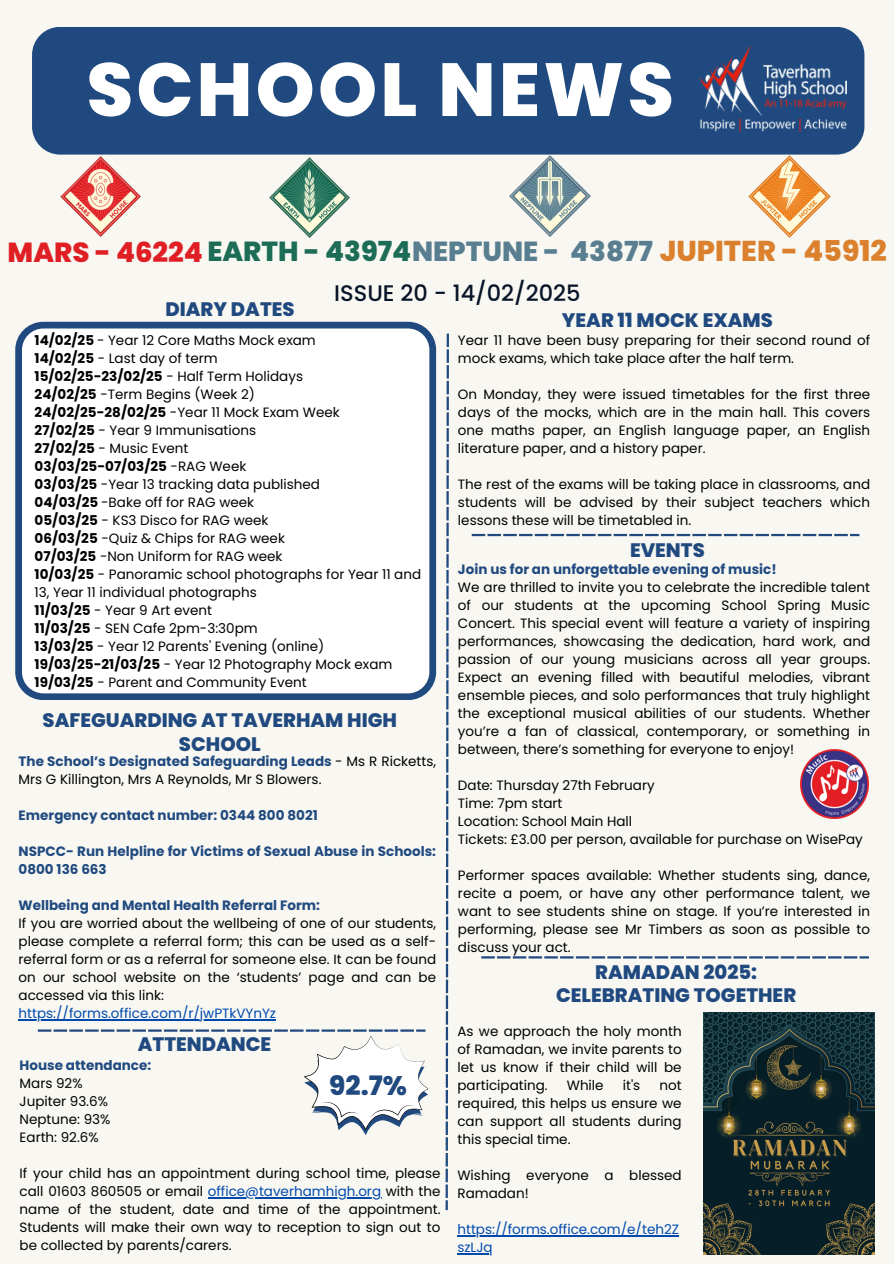
<style>
.page{position:relative;width:894px;height:1264px;background:#fff}
.page>*{position:absolute;margin:0;border:0;box-sizing:border-box;transform-origin:0 0}
.t1{font:800 75px "Poppins";letter-spacing:.045em;color:#fff}
.t2{font:800 27.6px "Poppins";color:#587e90}
.t3{font:800 26.7px "Poppins";color:#204a7f}
.t4{font:500 22.5px "Poppins";color:#081427}
.t5{font:800 19.5px/23.7px "Poppins";color:#204a7f;text-align:center}
.t6{font:13.5px/18px "Poppins";color:#000;text-align:justify}
.t7{font:700 13.5px/18px "Poppins";color:#204a7f}
.t8{font:13.5px "Poppins";color:#004aad}
.t9{font:700 13.5px "Poppins";color:#000}
.s1{color:#e01f25}
.s2{color:#1c6c56}
.s3{font-size:28.65px;color:#db812e}
.s4{font-weight:700}
.s5{font-weight:400}
.s6{font-weight:700;color:#204a7f}
.s7{color:#004aad}
</style>
<div class="page">
<div style="left:0;top:0;width:893px;height:1263px;background:#f8f7f2"></div>
<div style="left:32px;top:27px;width:832px;height:128px;background:#204a7f;border-radius:28px"></div>
<img style="left:699px;top:46px;width:147px;height:85px">
<svg style="left:15px;top:322px;width:421px;height:378px"></svg>
<img style="left:60px;top:156px;width:80px;height:80px">
<img style="left:509px;top:156px;width:81px;height:81px">
<img style="left:269px;top:158px;width:80px;height:80px">
<img style="left:748px;top:156px;width:82px;height:82px">
<svg style="left:38px;top:1029px;width:390px;height:107px"></svg>
<hr style="left:446px;top:333px;width:3px;height:14px;background:#204a7f">
<hr style="left:446px;top:349px;width:3px;height:14px;background:#204a7f">
<svg style="left:446px;top:365px;width:3px;height:29px"></svg>
<hr style="left:446px;top:396px;width:3px;height:14px;background:#204a7f">
<svg style="left:446px;top:412px;width:2px;height:565px"></svg>
<hr style="left:445px;top:979px;width:3px;height:14px;background:#204a7f">
<svg style="left:445px;top:995px;width:3px;height:29px"></svg>
<hr style="left:445px;top:1026px;width:3px;height:14px;background:#204a7f">
<hr style="left:445px;top:1042px;width:3px;height:14px;background:#204a7f">
<svg style="left:445px;top:1058px;width:3px;height:29px"></svg>
<hr style="left:445px;top:1089px;width:3px;height:14px;background:#204a7f">
<hr style="left:445px;top:1105px;width:3px;height:14px;background:#204a7f">
<svg style="left:445px;top:1121px;width:3px;height:29px"></svg>
<hr style="left:445px;top:1152px;width:3px;height:14px;background:#204a7f">
<hr style="left:445px;top:1168px;width:3px;height:14px;background:#204a7f">
<svg style="left:445px;top:1184px;width:2px;height:26px"></svg>
<svg style="left:471px;top:534px;width:388px;height:2px"></svg>
<svg style="left:481px;top:956px;width:387px;height:2px"></svg>
<img style="left:703px;top:1012px;width:170px;height:242px">
<img style="left:800px;top:749px;width:68px;height:69px">
<hr style="left:19px;top:1019px;width:257px;height:1px;background:#004aad">
<hr style="left:208px;top:1197px;width:173px;height:1px;background:#004aad">
<hr style="left:457px;top:1235px;width:222px;height:1px;background:#004aad">
<hr style="left:457px;top:1253px;width:35px;height:1px;background:#004aad">
<h2 class="t1" style="left:87px;top:37px;width:588px">SCHOOL NEWS</h2>
<p class="t2" style="left:8px;top:232px;width:880px"><span class="s1">MARS - 46224</span> <span class="s2">EARTH - 43974</span>NEPTUNE - 43877 <span class="s3">JUPITER - 45912</span></p>
<h2 class="t4" style="left:334px;top:277px;width:248px">ISSUE 20 - 14/02/2025</h2>
<h2 class="t5" style="left:165px;top:298px;width:130px">DIARY DATES</h2>
<h2 class="t6" style="left:35px;top:331px;width:282px"><span class="s4">14/02/25</span> - Year 12 Core Maths Mock exam</h2>
<h3 class="t6" style="left:35px;top:349px;width:184px"><span class="s4">14/02/25</span> - Last day of term</h3>
<h4 class="t9" style="left:35px;top:366px;width:270px">15/02/25-23/02/25 <span class="s5">- Half Term Holidays</span></h4>
<h4 class="t6" style="left:35px;top:385px;width:222px"><span class="s4">24/02/25</span> -Term Begins (Week 2)</h4>
<p class="t6" style="left:35px;top:403px;width:306px"><span class="s4">24/02/25-28/02/25</span> -Year 11 Mock Exam Week</p>
<p class="t6" style="left:35px;top:421px;width:223px"><span class="s4">27/02/25</span> - Year 9 Immunisations</p>
<p class="t6" style="left:35px;top:439px;width:155px"><span class="s4">27/02/25</span> - Music Event</p>
<p class="t9" style="left:35px;top:456px;width:213px">03/03/25-07/03/25 <span class="s5">-RAG Week</span></p>
<p class="t6" style="left:35px;top:475px;width:287px"><span class="s4">03/03/25</span> -Year 13 tracking data published</p>
<p class="t6" style="left:35px;top:493px;width:221px"><span class="s4">04/03/25</span> -Bake off for RAG week</p>
<p class="t6" style="left:35px;top:511px;width:235px"><span class="s4">05/03/25</span> - KS3 Disco for RAG week</p>
<p class="t6" style="left:35px;top:529px;width:252px"><span class="s4">06/03/25</span> -Quiz &amp; Chips for RAG week</p>
<p class="t6" style="left:35px;top:547px;width:249px"><span class="s4">07/03/25</span> -Non Uniform for RAG week</p>
<p class="t6" style="left:35px;top:565px;width:388px"><span class="s4">10/03/25</span> - Panoramic school photographs for Year 11 and<br>13, Year 11 individual photographs</p>
<p class="t6" style="left:35px;top:601px;width:179px"><span class="s4">11/03/25</span> - Year 9 Art event</p>
<p class="t6" style="left:35px;top:619px;width:224px"><span class="s4">11/03/25</span> - SEN Cafe 2pm-3:30pm</p>
<p class="t6" style="left:35px;top:637px;width:291px"><span class="s4">13/03/25</span> - Year 12 Parents' Evening (online)</p>
<p class="t6" style="left:35px;top:655px;width:359px"><span class="s4">19/03/25-21/03/25</span> - Year 12 Photography Mock exam</p>
<p class="t6" style="left:35px;top:673px;width:273px"><span class="s4">19/03/25</span> - Parent and Community Event</p>
<p class="t5" style="left:43px;top:708px;width:356px">SAFEGUARDING AT TAVERHAM HIGH<br>SCHOOL</p>
<p class="t6" style="left:19px;top:752px;width:419px"><span class="s6">The School’s Designated Safeguarding Leads</span> - Ms R Ricketts,<br>Mrs G Killington, Mrs A Reynolds, Mr S Blowers.</p>
<p class="t7" style="left:19px;top:806px;width:300px">Emergency contact number: 0344 800 8021</p>
<p class="t7" style="left:19px;top:842px;width:419px">NSPCC- Run Helpline for Victims of Sexual Abuse in Schools:<br>0800 136 663</p>
<p class="t7" style="left:19px;top:896px;width:303px">Wellbeing and Mental Health Referral Form:</p>
<p class="t6" style="left:19px;top:914px;width:419px">If you are worried about the wellbeing of one of our students, please complete a referral form; this can be used as a self&shy;referral form or as a referral for someone else. It can be found on our school website on the ‘students’ page and can be accessed via this link:</p>
<p class="t8" style="left:19px;top:1004px;width:259px">https://forms.office.com/r/jwPTkVYnYz</p>
<p class="t7" style="left:20px;top:1056px;width:133px">House attendance:</p>
<p class="t6" style="left:20px;top:1074px;width:64px">Mars 92%</p>
<h4 class="t6" style="left:20px;top:1092px;width:90px">Jupiter 93.6%</h4>
<p class="t6" style="left:20px;top:1110px;width:92px">Neptune: 93%</p>
<p class="t6" style="left:20px;top:1128px;width:81px">Earth: 92.6%</p>
<p class="t6" style="left:20px;top:1164px;width:422px">If your child has an appointment during school time, please call 01603 860505 or email <span class="s7">office@taverhamhigh.org</span> with the</p>
<p class="t6" style="left:20px;top:1200px;width:422px">name of the student, date and time of the appointment.<br>Students will make their own way to reception to sign out to be collected by parents/carers.</p>
<p class="t5" style="left:561px;top:309px;width:212px">YEAR 11 MOCK EXAMS</p>
<p class="t6" style="left:458px;top:331px;width:413px">Year 11 have been busy preparing for their second round of mock exams, which take place after the half term.</p>
<p class="t6" style="left:458px;top:385px;width:413px">On Monday, they were issued timetables for the first three days of the mocks, which are in the main hall. This covers one maths paper, an English language paper, an English literature paper, and a history paper.</p>
<p class="t6" style="left:458px;top:475px;width:413px">The rest of the exams will be taking place in classrooms, and students will be advised by their subject teachers which lessons these will be timetabled in.</p>
<p class="t5" style="left:630px;top:538px;width:76px">EVENTS</p>
<p class="t7" style="left:458px;top:560px;width:320px">Join us for an unforgettable evening of music!</p>
<p class="t6" style="left:458px;top:578px;width:413px">We are thrilled to invite you to celebrate the incredible talent of our students at the upcoming School Spring Music Concert. This special event will feature a variety of inspiring performances, showcasing the dedication, hard work, and passion of our young musicians across all year groups.<br>Expect an evening filled with beautiful melodies, vibrant ensemble pieces, and solo performances that truly highlight the exceptional musical abilities of our students. Whether you’re a fan of classical, contemporary, or something in between, there’s something for everyone to enjoy!</p>
<p class="t6" style="left:458px;top:776px;width:198px">Date: Thursday 27th February</p>
<h4 class="t6" style="left:458px;top:794px;width:106px">Time: 7pm start</h4>
<p class="t6" style="left:458px;top:812px;width:176px">Location: School Main Hall</p>
<h5 class="t6" style="left:458px;top:830px;width:406px">Tickets: £3.00 per person, available for purchase on WisePay</h5>
<h5 class="t6" style="left:458px;top:866px;width:413px">Performer spaces available: Whether students sing, dance, recite a poem, or have any other performance talent, we want to see students shine on stage. If you’re interested in performing, please see Mr Timbers as soon as possible to discuss your act.</h5>
<h4 class="t5" style="left:556px;top:959px;width:241px">RAMADAN 2025:<br>CELEBRATING TOGETHER</h4>
<p class="t6" style="left:457px;top:1022px;width:226px">As we approach the holy month of Ramadan, we invite parents to let us know if their child will be participating.</p>
<p class="t5" style="left:138px;top:1032px;width:135px">ATTENDANCE</p>
<p class="t3" style="left:329px;top:1066px;width:79px">92.7%</p>
<p class="t6" style="left:566px;top:1076px;width:38px">While</p>
<p class="t6" style="left:622px;top:1076px;width:19px">it's</p>
<p class="t6" style="left:457px;top:1076px;width:226px;text-indent:202px">not required, this helps us ensure we can support all students during this special time.</p>
<p class="t6" style="left:457px;top:1166px;width:226px">Wishing everyone a blessed<br>Ramadan!</p>
<p class="t8" style="left:457px;top:1219px;width:223px">https://forms.office.com/e/teh2Z</p>
<p class="t8" style="left:457px;top:1237px;width:37px">szLJq</p>
</div>
